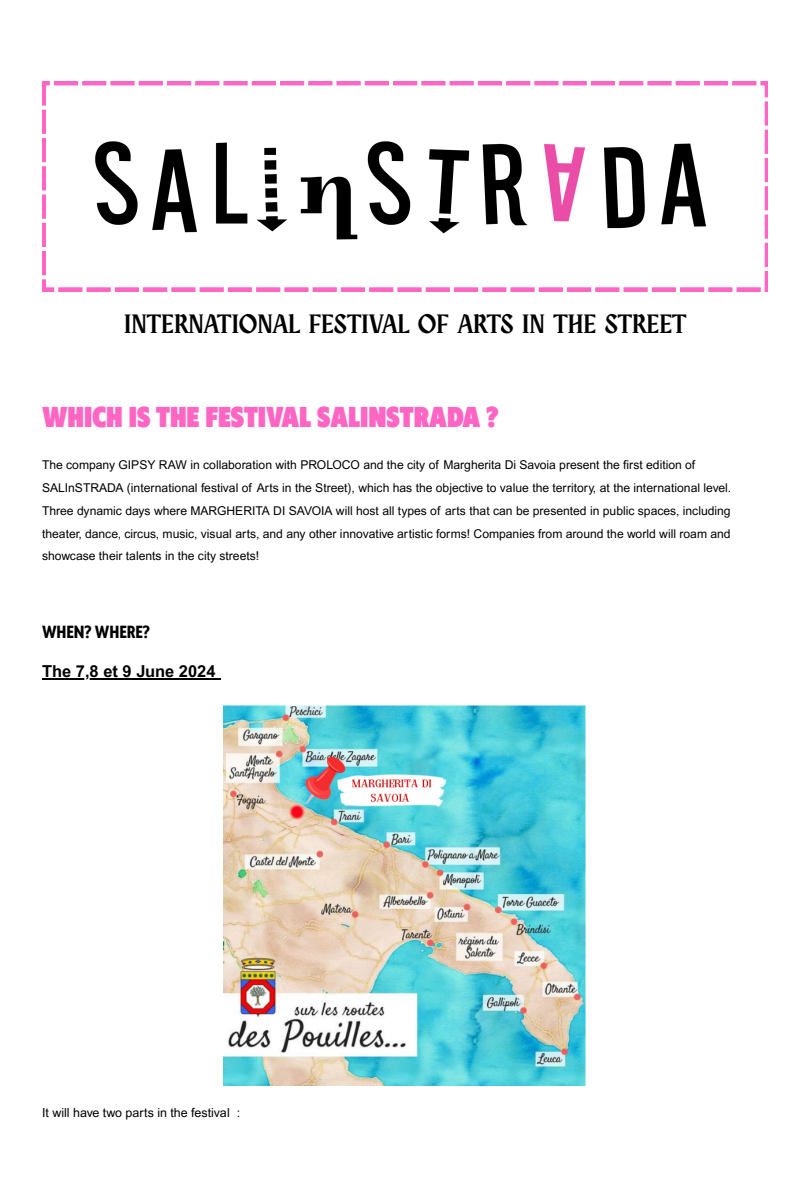
<style>
.page{position:relative;width:810px;height:1181px;background:#fff}
.page>*{position:absolute;margin:0;border:0;box-sizing:border-box;transform-origin:0 0}
.t1{font:26.85px "Obra Letra";color:#000}
.t2{font:900 26.85px "Klein Condensed";color:#ff66c4}
.t3{font:700 16.5px "Arial MT Pro";color:#000}
.t4{font:700 16.5px "Klein Condensed";color:#000}
.t5{font:12.45px "Arial MT Pro";color:#000}
.t6{font:12.15px/22.6px "Arial MT Pro";color:#000}
</style>
<div class="page">
<hr style="left:42px;top:678px;width:178px;height:1px;background:#000">
<svg style="left:42px;top:81px;width:726px;height:210px"></svg>
<img style="left:224px;top:705px;width:362px;height:380px">
<p class="t1" style="left:124px;top:312px;width:564px">INTERNATIONAL FESTIVAL OF ARTS IN THE STREET</p>
<h1 class="t2" style="left:42px;top:403px;width:458px">WHICH IS THE FESTIVAL SALINSTRADA ?</h1>
<p class="t6" style="left:42px;top:455px;width:691px">The company GIPSY RAW in collaboration with PROLOCO and the city of Margherita Di Savoia present the first edition of SALInSTRADA (international festival of Arts in the Street), which has the objective to value the territory, at the international level.<br>Three dynamic days where MARGHERITA DI SAVOIA will host all types of arts that can be presented in public spaces, including theater, dance, circus, music, visual arts, and any other innovative artistic forms! Companies from around the world will roam and showcase their talents in the city streets!</p>
<p class="t4" style="left:42px;top:623px;width:109px">WHEN? WHERE?</p>
<h3 class="t3" style="left:42px;top:665px;width:175px">The 7,8 et 9 June 2024</h3>
<p class="t5" style="left:42px;top:1107px;width:200px">It will have two parts in the festival :</p>
</div>
